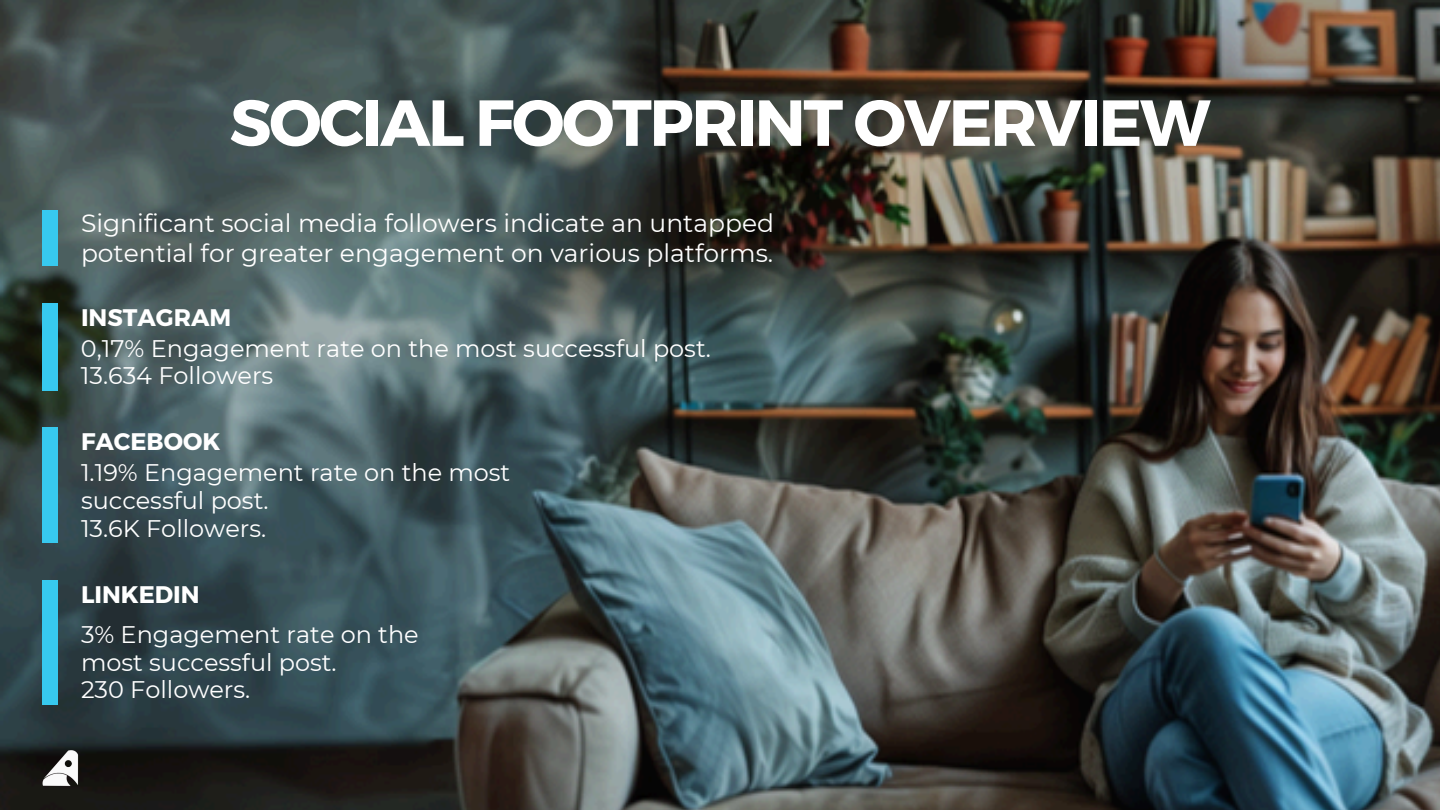
<style>
.page{position:relative;width:1440px;height:810px;background:#fff}
.page>*{position:absolute;margin:0;border:0;box-sizing:border-box;transform-origin:0 0}
.t1{font:700 65px "Montserrat";letter-spacing:-.035em;color:#fff}
.t2{font:25px/29.2px "Montserrat";color:#fff}
.t3{font:24px/27.8px "Montserrat";color:#fff}
.t4{font:700 24px "Montserrat";color:#fff}
</style>
<div class="page">
<img style="left:0;top:0;width:1440px;height:810px">
<div style="left:43px;top:210px;width:15px;height:56px;background:#37c9ef"></div>
<div style="left:43px;top:303px;width:15px;height:88px;background:#37c9ef"></div>
<div style="left:43px;top:427px;width:15px;height:116px;background:#37c9ef"></div>
<img style="left:43px;top:750px;width:38px;height:38px">
<div style="left:43px;top:580px;width:15px;height:125px;background:#37c9ef"></div>
<p class="t1" style="left:230px;top:80px;width:982px">SOCIAL FOOTPRINT OVERVIEW</p>
<h2 class="t2" style="left:81px;top:209px;width:695px">Significant social media followers indicate an untapped potential for greater engagement on various platforms.</h2>
<h2 class="t4" style="left:81px;top:302px;width:152px">INSTAGRAM</h2>
<p class="t3" style="left:81px;top:334px;width:631px">0,17% Engagement rate on the most successful post.</p>
<p class="t3" style="left:81px;top:362px;width:194px">13.634 Followers</p>
<h2 class="t4" style="left:81px;top:426px;width:141px">FACEBOOK</h2>
<p class="t3" style="left:81px;top:459px;width:431px">1.19% Engagement rate on the most successful post.</p>
<p class="t3" style="left:81px;top:514px;width:187px">13.6K Followers.</p>
<p class="t4" style="left:81px;top:578px;width:120px">LINKEDIN</p>
<p class="t3" style="left:81px;top:620px;width:339px">3% Engagement rate on the most successful post.</p>
<p class="t3" style="left:81px;top:676px;width:171px">230 Followers.</p>
</div>
